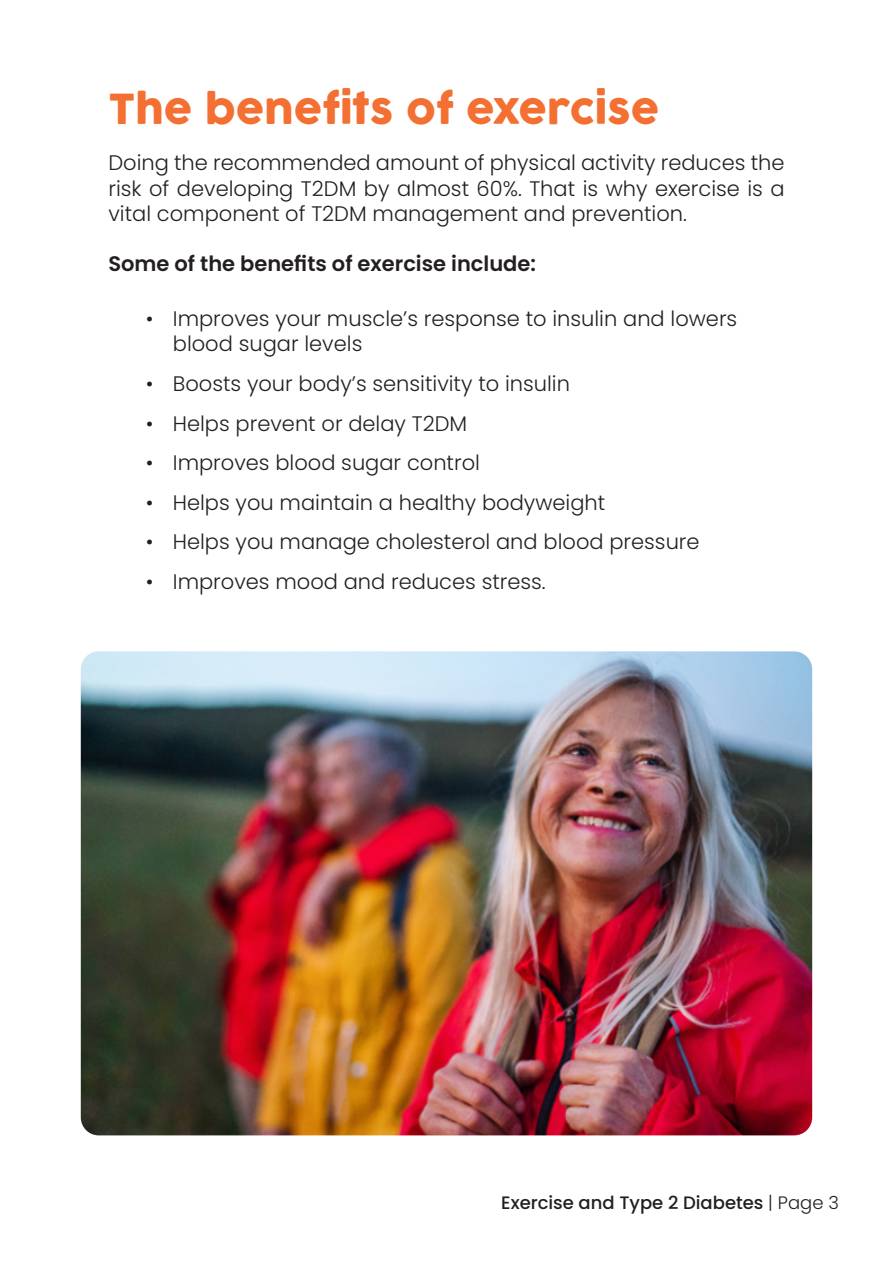
<style>
.page{position:relative;width:893px;height:1263px;background:#fff}
.page>*{position:absolute;margin:0;border:0;box-sizing:border-box;transform-origin:0 0}
.t1{font:40.5px "Cocogoose";color:#f37032}
.t2{font:300 21px/25.2px "Poppins";color:#231f20;text-align:justify}
.t3{font:600 21px "Poppins";color:#231f20}
.t4{font:500 18px "Poppins";color:#231f20}
.s1{font-weight:300}
</style>
<div class="page">
<img style="left:81px;top:651px;width:731px;height:484px">
<p class="t1" style="left:108px;top:81px;width:553px">The benefits of exercise</p>
<p class="t2" style="left:108px;top:150px;width:678px">Doing the recommended amount of physical activity reduces the risk of developing T2DM by almost 60%. That is why exercise is a vital component of T2DM management and prevention.</p>
<p class="t3" style="left:108px;top:252px;width:429px">Some of the benefits of exercise include:</p>
<p class="t2" style="left:173px;top:306px;width:566px;text-indent:-27px">• Improves your muscle’s response to insulin and lowers blood sugar levels</p>
<p class="t2" style="left:146px;top:371px;width:426px">• Boosts your body’s sensitivity to insulin</p>
<p class="t2" style="left:146px;top:411px;width:323px">• Helps prevent or delay T2DM</p>
<p class="t2" style="left:146px;top:450px;width:336px">• Improves blood sugar control</p>
<p class="t2" style="left:146px;top:490px;width:461px">• Helps you maintain a healthy bodyweight</p>
<p class="t2" style="left:146px;top:529px;width:555px">• Helps you manage cholesterol and blood pressure</p>
<p class="t2" style="left:146px;top:569px;width:401px">• Improves mood and reduces stress.</p>
<p class="t4" style="left:501px;top:1192px;width:339px">Exercise and Type 2 Diabetes <span class="s1">| Page 3</span></p>
</div>
